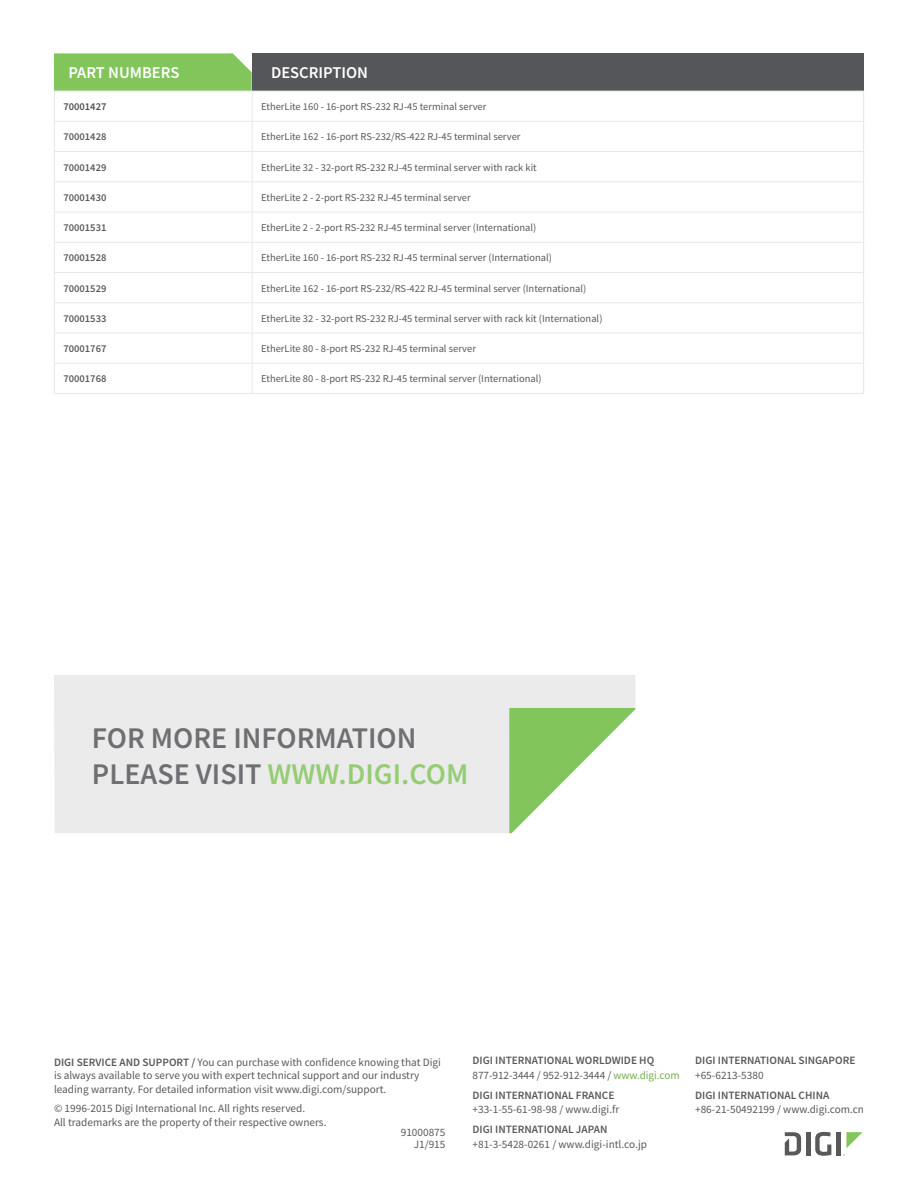
<style>
.page{position:relative;width:918px;height:1188px;background:#fff}
.page>*{position:absolute;margin:0;border:0;box-sizing:border-box;transform-origin:0 0}
.Table_-_Header{font:600 30px "Source Sans Pro";color:#95cc74}
.Table_-_Header-2{font:600 30px "Source Sans Pro";color:#6f6f73}
.t1{font:600 16.5px "Source Sans Pro";color:#fff}
.t2{font:11.25px/13.5px "Source Sans Pro";color:#58595b}
.t3{font:600 11.25px/14.2px "Source Sans Pro";color:#58595b}
.Table_-_Body_Copy{font:10.5px "Source Sans Pro";color:#58595b}
.Table_-_Body_Copy-2{font:600 10.5px "Source Sans Pro";color:#58595b}
.t4{font:600 10.5px "Source Sans Pro";color:#4d4d4f}
.s1{color:#6f6f73}
.s2{font-weight:600}
.s3{font-weight:400}
.s4{font-weight:400;color:#73af51}
</style>
<div class="page">
<hr style="left:806px;top:1132px;width:4px;height:23px;background:#58595b">
<svg style="left:815px;top:1132px;width:16px;height:24px"></svg>
<div style="left:836px;top:1132px;width:5px;height:23px;background:#58595b"></div>
<svg style="left:846px;top:1132px;width:17px;height:16px"></svg>
<svg style="left:785px;top:1132px;width:16px;height:23px"></svg>
<svg style="left:54px;top:53px;width:198px;height:38px;background:#87c762"></svg>
<div style="left:252px;top:53px;width:612px;height:38px;background:#55565a"></div>
<div style="left:54px;top:675px;width:581px;height:158px;background:#ebebeb"></div>
<svg style="left:509px;top:708px;width:126px;height:125px"></svg>
<svg style="left:55px;top:120px;width:808px;height:243px"></svg>
<hr style="left:54px;top:91px;width:198px;height:1px;background:#e6e7e8">
<hr style="left:54px;top:91px;width:1px;height:30px;background:#e6e7e8">
<hr style="left:252px;top:91px;width:1px;height:30px;background:#e6e7e8">
<svg style="left:54px;top:122px;width:1px;height:59px"></svg>
<svg style="left:252px;top:122px;width:1px;height:59px"></svg>
<hr style="left:54px;top:182px;width:1px;height:30px;background:#e6e7e8">
<hr style="left:252px;top:182px;width:1px;height:30px;background:#e6e7e8">
<hr style="left:54px;top:212px;width:1px;height:30px;background:#e6e7e8">
<hr style="left:252px;top:212px;width:1px;height:30px;background:#e6e7e8">
<hr style="left:252px;top:91px;width:612px;height:1px;background:#e6e7e8">
<hr style="left:863px;top:91px;width:1px;height:30px;background:#e6e7e8">
<hr style="left:54px;top:121px;width:198px;height:1px;background:#e6e7e8">
<hr style="left:252px;top:121px;width:612px;height:1px;background:#e6e7e8">
<hr style="left:54px;top:151px;width:198px;height:1px;background:#e6e7e8">
<hr style="left:252px;top:151px;width:612px;height:1px;background:#e6e7e8">
<svg style="left:863px;top:122px;width:1px;height:59px"></svg>
<hr style="left:54px;top:181px;width:198px;height:1px;background:#e6e7e8">
<hr style="left:252px;top:181px;width:612px;height:1px;background:#e6e7e8">
<hr style="left:863px;top:182px;width:1px;height:30px;background:#e6e7e8">
<hr style="left:54px;top:212px;width:198px;height:1px;background:#e6e7e8">
<hr style="left:252px;top:212px;width:612px;height:1px;background:#e6e7e8">
<hr style="left:863px;top:212px;width:1px;height:30px;background:#e6e7e8">
<hr style="left:252px;top:242px;width:612px;height:1px;background:#e6e7e8">
<hr style="left:252px;top:302px;width:612px;height:1px;background:#e6e7e8">
<hr style="left:252px;top:333px;width:612px;height:1px;background:#e6e7e8">
<hr style="left:252px;top:363px;width:612px;height:1px;background:#e6e7e8">
<hr style="left:54px;top:242px;width:198px;height:1px;background:#e6e7e8">
<svg style="left:54px;top:243px;width:1px;height:59px"></svg>
<hr style="left:54px;top:303px;width:1px;height:30px;background:#e6e7e8">
<hr style="left:54px;top:333px;width:1px;height:30px;background:#e6e7e8">
<svg style="left:54px;top:364px;width:1px;height:29px"></svg>
<hr style="left:54px;top:272px;width:198px;height:1px;background:#e6e7e8">
<hr style="left:54px;top:302px;width:198px;height:1px;background:#e6e7e8">
<hr style="left:54px;top:333px;width:198px;height:1px;background:#e6e7e8">
<hr style="left:54px;top:363px;width:198px;height:1px;background:#e6e7e8">
<hr style="left:54px;top:393px;width:198px;height:1px;background:#e6e7e8">
<hr style="left:252px;top:272px;width:612px;height:1px;background:#e6e7e8">
<svg style="left:252px;top:243px;width:1px;height:59px"></svg>
<svg style="left:863px;top:243px;width:1px;height:59px"></svg>
<hr style="left:252px;top:303px;width:1px;height:30px;background:#e6e7e8">
<hr style="left:863px;top:303px;width:1px;height:30px;background:#e6e7e8">
<hr style="left:252px;top:333px;width:1px;height:30px;background:#e6e7e8">
<hr style="left:863px;top:333px;width:1px;height:30px;background:#e6e7e8">
<svg style="left:252px;top:364px;width:1px;height:29px"></svg>
<svg style="left:863px;top:364px;width:1px;height:29px"></svg>
<hr style="left:252px;top:393px;width:612px;height:1px;background:#e6e7e8">
<p class="t1" style="left:68px;top:62px;width:112px">PART NUMBERS</p>
<p class="t1" style="left:271px;top:62px;width:99px">DESCRIPTION</p>
<p class="t4" style="left:63px;top:100px;width:45px">70001427</p>
<p class="Table_-_Body_Copy" style="left:261px;top:100px;width:227px">EtherLite 160 - 16-port RS-232 RJ-45 terminal server</p>
<p class="Table_-_Body_Copy-2" style="left:63px;top:130px;width:45px">70001428</p>
<p class="Table_-_Body_Copy" style="left:261px;top:130px;width:261px">EtherLite 162 - 16-port RS-232/RS-422 RJ-45 terminal server</p>
<p class="Table_-_Body_Copy-2" style="left:63px;top:160px;width:45px">70001429</p>
<p class="Table_-_Body_Copy" style="left:261px;top:160px;width:277px">EtherLite 32 - 32-port RS-232 RJ-45 terminal server with rack kit</p>
<p class="Table_-_Body_Copy-2" style="left:63px;top:190px;width:45px">70001430</p>
<p class="Table_-_Body_Copy" style="left:261px;top:191px;width:211px">EtherLite 2 - 2-port RS-232 RJ-45 terminal server</p>
<p class="Table_-_Body_Copy-2" style="left:63px;top:221px;width:45px">70001531</p>
<p class="Table_-_Body_Copy" style="left:261px;top:221px;width:277px">EtherLite 2 - 2-port RS-232 RJ-45 terminal server (International)</p>
<p class="Table_-_Body_Copy-2" style="left:63px;top:251px;width:45px">70001528</p>
<p class="Table_-_Body_Copy" style="left:261px;top:251px;width:292px">EtherLite 160 - 16-port RS-232 RJ-45 terminal server (International)</p>
<p class="Table_-_Body_Copy-2" style="left:63px;top:281px;width:45px">70001529</p>
<p class="Table_-_Body_Copy" style="left:261px;top:281px;width:327px">EtherLite 162 - 16-port RS-232/RS-422 RJ-45 terminal server (International)</p>
<p class="Table_-_Body_Copy-2" style="left:63px;top:311px;width:45px">70001533</p>
<p class="Table_-_Body_Copy" style="left:261px;top:312px;width:343px">EtherLite 32 - 32-port RS-232 RJ-45 terminal server with rack kit (International)</p>
<p class="Table_-_Body_Copy-2" style="left:63px;top:342px;width:45px">70001767</p>
<p class="Table_-_Body_Copy" style="left:261px;top:342px;width:216px">EtherLite 80 - 8-port RS-232 RJ-45 terminal server</p>
<p class="Table_-_Body_Copy-2" style="left:63px;top:372px;width:45px">70001768</p>
<p class="Table_-_Body_Copy" style="left:261px;top:372px;width:282px">EtherLite 80 - 8-port RS-232 RJ-45 terminal server (International)</p>
<p class="Table_-_Header-2" style="left:92px;top:719px;width:326px">FOR MORE INFORMATION</p>
<p class="Table_-_Header" style="left:92px;top:755px;width:378px"><span class="s1">PLEASE VISIT</span> WWW.DIGI.COM</p>
<p class="t2" style="left:54px;top:1055px;width:388px"><span class="s2">DIGI SERVICE AND SUPPORT /</span> You can purchase with confidence knowing that Digi is always available to serve you with expert technical support and our industry leading warranty. For detailed information visit www.digi.com/support.</p>
<p class="t2" style="left:54px;top:1102px;width:274px">© 1996-2015 Digi International Inc. All rights reserved.<br>All trademarks are the property of their respective owners.</p>
<p class="t2" style="left:401px;top:1126px;width:46px;line-height:12px;text-align:right">91000875<br>J1/915</p>
<p class="t3" style="left:473px;top:1053px;width:209px">DIGI INTERNATIONAL WORLDWIDE HQ<br><span class="s3">877-912-3444 / 952-912-3444 /</span> <span class="s4">www.digi.com</span></p>
<p class="t3" style="left:473px;top:1088px;width:144px">DIGI INTERNATIONAL FRANCE</p>
<p class="t2" style="left:473px;top:1103px;width:148px">+33-1-55-61-98-98 / www.digi.fr</p>
<p class="t3" style="left:473px;top:1122px;width:136px">DIGI INTERNATIONAL JAPAN</p>
<p class="t2" style="left:473px;top:1137px;width:176px">+81-3-5428-0261 / www.digi-intl.co.jp</p>
<p class="t3" style="left:695px;top:1053px;width:162px">DIGI INTERNATIONAL SINGAPORE</p>
<p class="t2" style="left:695px;top:1068px;width:70px">+65-6213-5380</p>
<p class="t3" style="left:695px;top:1088px;width:136px">DIGI INTERNATIONAL CHINA</p>
<p class="t2" style="left:695px;top:1103px;width:170px">+86-21-50492199 / www.digi.com.cn</p>
</div>
